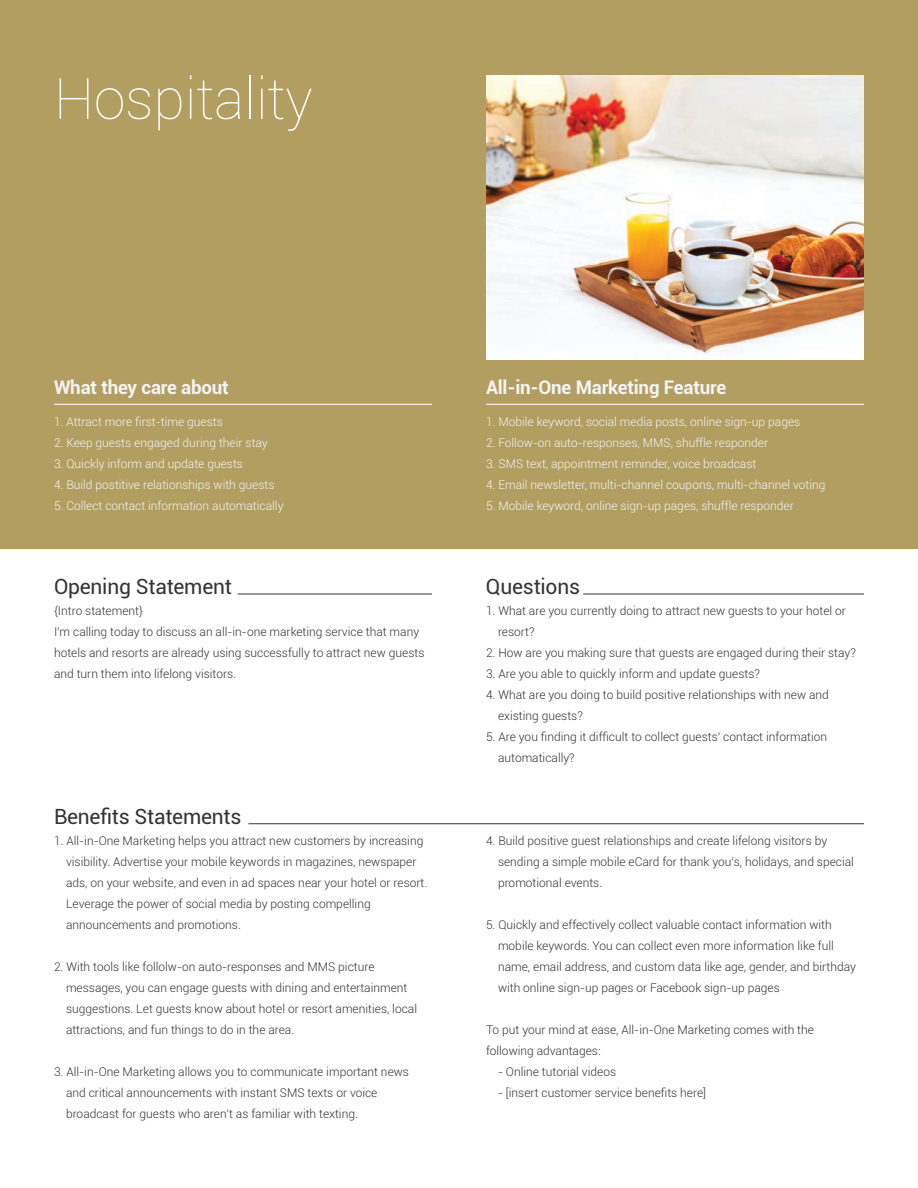
<style>
.page{position:relative;width:918px;height:1188px;background:#fff}
.page>*{position:absolute;margin:0;border:0;box-sizing:border-box;transform-origin:0 0}
.t1{font:100 57px "Roboto";color:#fff}
.t2{font:21px "Roboto";letter-spacing:-.01em;color:#323333}
.t3{font:700 18.75px "Roboto";letter-spacing:-.01em;color:#f3f4f4}
.t4{font:300 12px/21px "Roboto";color:#323333}
.t5{font:300 12px "Roboto";color:#f3f4f4}
</style>
<div class="page">
<div style="left:0;top:0;width:918px;height:548px;background:#b39e62"></div>
<hr style="left:54px;top:404px;width:378px;height:1px;background:#fff">
<hr style="left:238px;top:594px;width:194px;height:1px;background:#323333">
<hr style="left:248px;top:823px;width:616px;height:1px;background:#323333">
<hr style="left:583px;top:594px;width:281px;height:1px;background:#323333">
<hr style="left:486px;top:404px;width:378px;height:1px;background:#fff">
<img style="left:486px;top:76px;width:378px;height:283px">
<h1 class="t1" style="left:54px;top:59px;width:260px">Hospitality</h1>
<h3 class="t3" style="left:54px;top:374px;width:176px">What they care about</h3>
<h3 class="t3" style="left:486px;top:374px;width:242px">All-in-One Marketing Feature</h3>
<p class="t5" style="left:54px;top:414px;width:170px">1. Attract more first-time guests</p>
<p class="t5" style="left:54px;top:435px;width:215px">2. Keep guests engaged during their stay</p>
<p class="t5" style="left:54px;top:456px;width:190px">3. Quickly inform and update guests</p>
<p class="t5" style="left:54px;top:477px;width:222px">4. Build postitive relationships with guests</p>
<p class="t5" style="left:54px;top:498px;width:231px">5. Collect contact information automatically</p>
<p class="t5" style="left:486px;top:414px;width:316px">1. Mobile keyword, social media posts, online sign-up pages</p>
<p class="t5" style="left:486px;top:435px;width:284px">2. Follow-on auto-responses, MMS, shuffle responder</p>
<p class="t5" style="left:486px;top:456px;width:272px">3. SMS text, appointment reminder, voice broadcast</p>
<p class="t5" style="left:486px;top:477px;width:341px">4. Email newsletter, multi-channel coupons, multi-channel voting</p>
<p class="t5" style="left:486px;top:498px;width:309px">5. Mobile keyword, online sign-up pages, shuffle responder</p>
<h2 class="t2" style="left:54px;top:572px;width:180px">Opening Statement</h2>
<h2 class="t2" style="left:486px;top:572px;width:96px">Questions</h2>
<p class="t4" style="left:54px;top:600px;width:372px">{Intro statement}<br>I'm calling today to discuss an all-in-one marketing service that many hotels and resorts are already using successfully to attract new guests and turn them into lifelong visitors.</p>
<p class="t4" style="left:498px;top:600px;width:350px;text-indent:-12px">1. What are you currently doing to attract new guests to your hotel or resort?</p>
<p class="t4" style="left:486px;top:642px;width:371px">2. How are you making sure that guests are engaged during their stay?</p>
<p class="t4" style="left:486px;top:663px;width:275px">3. Are you able to quickly inform and update guests?</p>
<p class="t4" style="left:498px;top:684px;width:332px;text-indent:-12px">4. What are you doing to build positive relationships with new and existing guests?</p>
<p class="t4" style="left:498px;top:726px;width:331px;text-indent:-12px">5. Are you finding it difficult to collect guests' contact information automatically?</p>
<h2 class="t2" style="left:54px;top:802px;width:189px">Benefits Statements</h2>
<p class="t4" style="left:66px;top:830px;width:363px;text-indent:-12px">1. All-in-One Marketing helps you attract new customers by increasing visibility. Advertise your mobile keywords in magazines, newspaper ads, on your website, and even in ad spaces near your hotel or resort.<br>Leverage the power of social media by posting compelling announcements and promotions.</p>
<p class="t4" style="left:66px;top:956px;width:353px;text-indent:-12px">2. With tools like follolw-on auto-responses and MMS picture messages, you can engage guests with dining and entertainment suggestions. Let guests know about hotel or resort amenities, local attractions, and fun things to do in the area.</p>
<p class="t4" style="left:66px;top:1061px;width:345px;text-indent:-12px">3. All-in-One Marketing allows you to communicate important news and critical announcements with instant SMS texts or voice broadcast for guests who aren't as familiar with texting.</p>
<p class="t4" style="left:498px;top:830px;width:357px;text-indent:-12px">4. Build positive guest relationships and create lifelong visitors by sending a simple mobile eCard for thank you's, holidays, and special promotional events.</p>
<p class="t4" style="left:498px;top:914px;width:359px;text-indent:-12px">5. Quickly and effectively collect valuable contact information with mobile keywords. You can collect even more information like full name, email address, and custom data like age, gender, and birthday with online sign-up pages or Facebook sign-up pages</p>
<p class="t4" style="left:486px;top:1019px;width:330px">To put your mind at ease, All-in-One Marketing comes with the following advantages:</p>
<p class="t4" style="left:498px;top:1061px;width:120px">- Online tutorial videos</p>
<p class="t4" style="left:498px;top:1082px;width:210px">- [insert customer service benefits here]</p>
</div>
